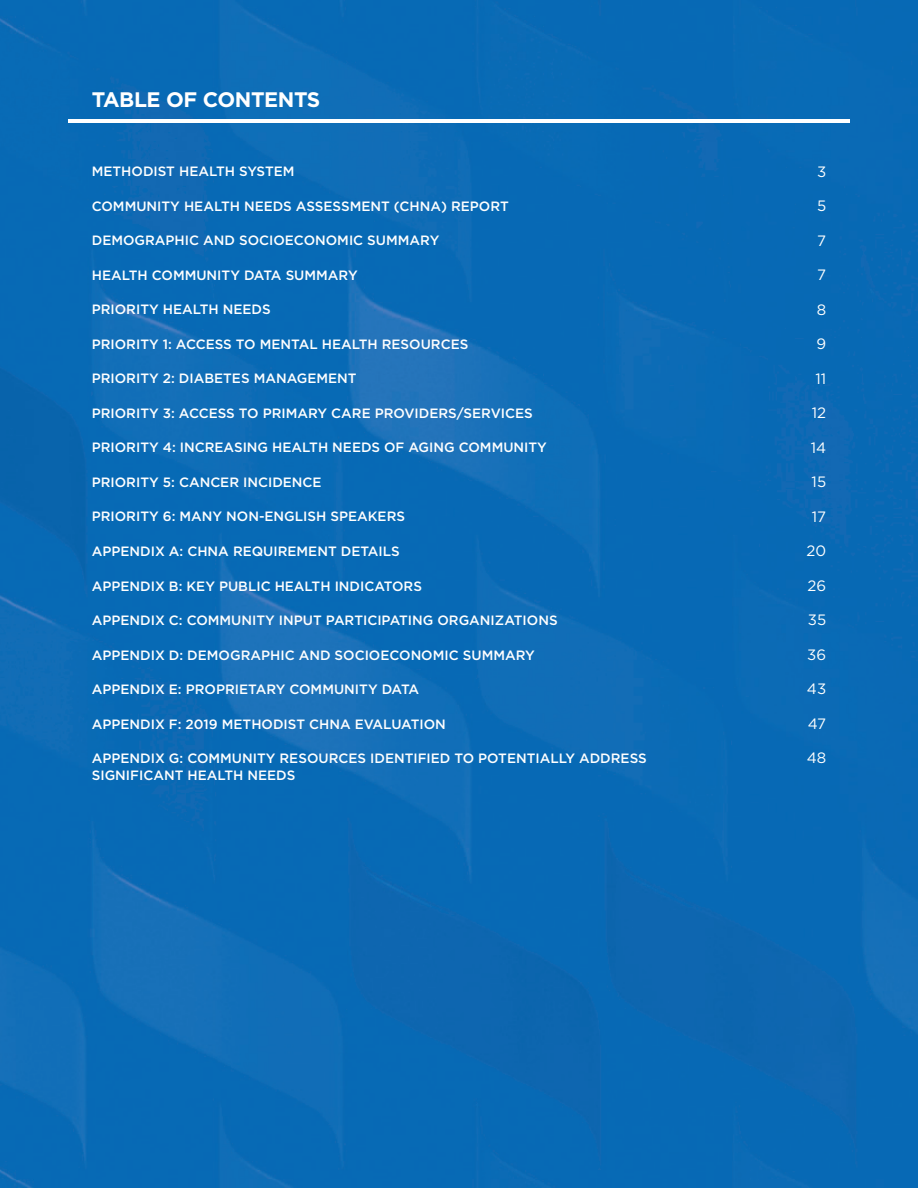
<style>
.page{position:relative;width:918px;height:1188px;background:#fff}
.page>*{position:absolute;margin:0;border:0;box-sizing:border-box;transform-origin:0 0}
.t1{font:700 21px "Gotham";letter-spacing:-.02em;color:#fff}
.t2{font:15px "Gotham";color:#fff}
.t3{font:500 13.5px/16.5px "Gotham";color:#fff}
</style>
<div class="page">
<img style="left:0;top:0;width:918px;height:1188px">
<hr style="left:68px;top:119px;width:782px;height:3px;background:#fff">
<h1 class="t1" style="left:92px;top:86px;width:230px">TABLE OF CONTENTS</h1>
<p class="t3" style="left:92px;top:163px;width:204px">METHODIST HEALTH SYSTEM</p>
<p class="t3" style="left:92px;top:198px;width:419px">COMMUNITY HEALTH NEEDS ASSESSMENT (CHNA) REPORT</p>
<p class="t3" style="left:92px;top:232px;width:349px">DEMOGRAPHIC AND SOCIOECONOMIC SUMMARY</p>
<p class="t3" style="left:92px;top:267px;width:267px">HEALTH COMMUNITY DATA SUMMARY</p>
<p class="t3" style="left:92px;top:301px;width:180px">PRIORITY HEALTH NEEDS</p>
<p class="t3" style="left:92px;top:336px;width:378px">PRIORITY 1: ACCESS TO MENTAL HEALTH RESOURCES</p>
<p class="t3" style="left:92px;top:370px;width:266px">PRIORITY 2: DIABETES MANAGEMENT</p>
<p class="t3" style="left:92px;top:405px;width:442px">PRIORITY 3: ACCESS TO PRIMARY CARE PROVIDERS/SERVICES</p>
<p class="t3" style="left:92px;top:439px;width:457px">PRIORITY 4: INCREASING HEALTH NEEDS OF AGING COMMUNITY</p>
<p class="t3" style="left:92px;top:474px;width:231px">PRIORITY 5: CANCER INCIDENCE</p>
<p class="t3" style="left:92px;top:508px;width:315px">PRIORITY 6: MANY NON-ENGLISH SPEAKERS</p>
<p class="t3" style="left:92px;top:543px;width:310px">APPENDIX A: CHNA REQUIREMENT DETAILS</p>
<p class="t3" style="left:92px;top:577px;width:332px">APPENDIX B: KEY PUBLIC HEALTH INDICATORS</p>
<p class="t3" style="left:92px;top:612px;width:467px">APPENDIX C: COMMUNITY INPUT PARTICIPATING ORGANIZATIONS</p>
<p class="t3" style="left:92px;top:646px;width:445px">APPENDIX D: DEMOGRAPHIC AND SOCIOECONOMIC SUMMARY</p>
<p class="t3" style="left:92px;top:681px;width:329px">APPENDIX E: PROPRIETARY COMMUNITY DATA</p>
<p class="t3" style="left:92px;top:715px;width:356px">APPENDIX F: 2019 METHODIST CHNA EVALUATION</p>
<p class="t3" style="left:92px;top:750px;width:557px">APPENDIX G: COMMUNITY RESOURCES IDENTIFIED TO POTENTIALLY ADDRESS<br>SIGNIFICANT HEALTH NEEDS</p>
<p class="t2" style="left:817px;top:162px;width:11px">3</p>
<p class="t2" style="left:817px;top:197px;width:11px">5</p>
<p class="t2" style="left:817px;top:231px;width:10px">7</p>
<p class="t2" style="left:817px;top:266px;width:10px">7</p>
<p class="t2" style="left:817px;top:300px;width:11px">8</p>
<p class="t2" style="left:816px;top:335px;width:11px">9</p>
<p class="t2" style="left:815px;top:369px;width:12px">11</p>
<p class="t2" style="left:812px;top:404px;width:16px">12</p>
<p class="t2" style="left:811px;top:438px;width:17px">14</p>
<p class="t2" style="left:812px;top:473px;width:16px">15</p>
<p class="t2" style="left:812px;top:507px;width:16px">17</p>
<p class="t2" style="left:806px;top:542px;width:21px">20</p>
<p class="t2" style="left:808px;top:576px;width:20px">26</p>
<p class="t2" style="left:808px;top:611px;width:20px">35</p>
<p class="t2" style="left:807px;top:645px;width:20px">36</p>
<p class="t2" style="left:807px;top:680px;width:21px">43</p>
<p class="t2" style="left:808px;top:714px;width:20px">47</p>
<p class="t2" style="left:807px;top:749px;width:21px">48</p>
</div>
